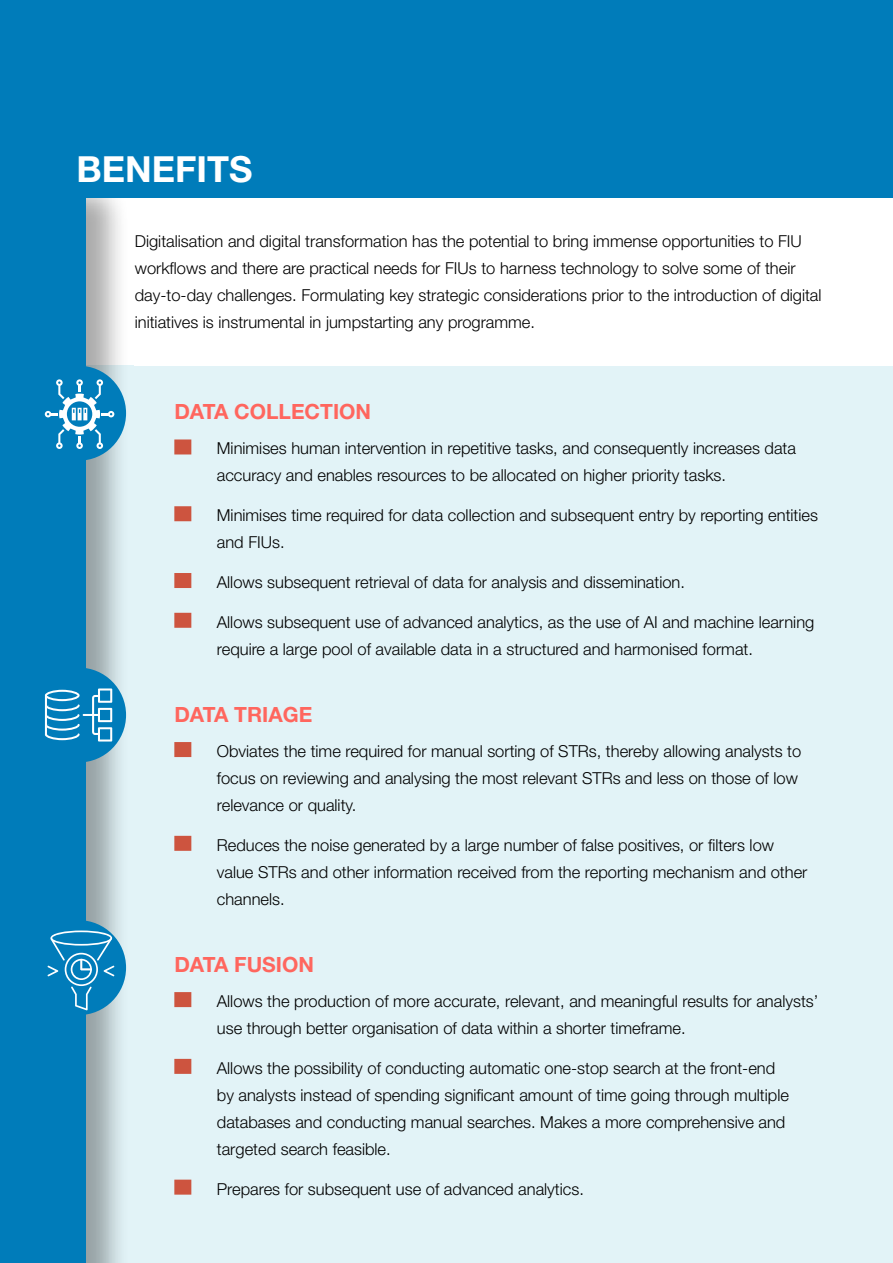
<style>
.page{position:relative;width:893px;height:1263px;background:#fff}
.page>*{position:absolute;margin:0;border:0;box-sizing:border-box;transform-origin:0 0}
.t1{font:700 36px "Helvetica Neue LT Std";color:#fff}
.t2{font:700 21px "Helvetica Neue LT Std";color:#ff665e}
.t3{font:300 16.5px/27px "Helvetica Neue LT Std";color:#000}
</style>
<div class="page">
<div style="left:77px;top:366px;width:816px;height:897px;background:#e2f3f7"></div>
<div style="left:174px;top:439px;width:17px;height:15px;background:#cd543f"></div>
<div style="left:174px;top:506px;width:17px;height:15px;background:#cd543f"></div>
<div style="left:174px;top:573px;width:17px;height:15px;background:#cd543f"></div>
<div style="left:174px;top:613px;width:17px;height:15px;background:#cd543f"></div>
<div style="left:174px;top:742px;width:17px;height:15px;background:#cd543f"></div>
<div style="left:174px;top:836px;width:17px;height:15px;background:#cd543f"></div>
<div style="left:174px;top:992px;width:17px;height:15px;background:#cd543f"></div>
<div style="left:174px;top:1059px;width:17px;height:15px;background:#cd543f"></div>
<div style="left:174px;top:1179px;width:17px;height:15px;background:#cd543f"></div>
<div style="left:0;top:176px;width:131px;height:1087px;background:#000;opacity:.33"></div>
<div style="left:0;top:197px;width:85px;height:1066px;background:#007cba"></div>
<div style="left:31px;top:366px;width:95px;height:95px;background:#007cba;border-radius:50%"></div>
<svg style="left:45px;top:379px;width:69px;height:70px"></svg>
<div style="left:31px;top:667px;width:95px;height:95px;background:#007cba;border-radius:50%"></div>
<svg style="left:45px;top:688px;width:67px;height:53px"></svg>
<div style="left:31px;top:920px;width:95px;height:95px;background:#007cba;border-radius:50%"></div>
<svg style="left:47px;top:930px;width:67px;height:80px"></svg>
<div style="left:0;top:0;width:893px;height:197px;background:#007cba"></div>
<h1 class="t1" style="left:77px;top:147px;width:178px">BENEFITS</h1>
<p class="t3" style="left:135px;top:227px;width:688px">Digitalisation and digital transformation has the potential to bring immense opportunities to FIU workflows and there are practical needs for FIUs to harness technology to solve some of their day-to-day challenges. Formulating key strategic considerations prior to the introduction of digital initiatives is instrumental in jumpstarting any programme.</p>
<p class="t2" style="left:174px;top:398px;width:198px">DATA COLLECTION</p>
<p class="t3" style="left:217px;top:435px;width:581px">Minimises human intervention in repetitive tasks, and consequently increases data accuracy and enables resources to be allocated on higher priority tasks.</p>
<p class="t3" style="left:217px;top:501px;width:603px">Minimises time required for data collection and subsequent entry by reporting entities and FIUs.</p>
<p class="t3" style="left:217px;top:568px;width:470px">Allows subsequent retrieval of data for analysis and dissemination.</p>
<p class="t3" style="left:217px;top:608px;width:599px">Allows subsequent use of advanced analytics, as the use of AI and machine learning require a large pool of available data in a structured and harmonised format.</p>
<p class="t2" style="left:174px;top:701px;width:140px">DATA TRIAGE</p>
<p class="t3" style="left:217px;top:737px;width:586px">Obviates the time required for manual sorting of STRs, thereby allowing analysts to focus on reviewing and analysing the most relevant STRs and less on those of low relevance or quality.</p>
<p class="t3" style="left:217px;top:831px;width:592px">Reduces the noise generated by a large number of false positives, or filters low value STRs and other information received from the reporting mechanism and other channels.</p>
<p class="t2" style="left:174px;top:951px;width:141px">DATA FUSION</p>
<p class="t3" style="left:217px;top:987px;width:603px">Allows the production of more accurate, relevant, and meaningful results for analysts’ use through better organisation of data within a shorter timeframe.</p>
<p class="t3" style="left:217px;top:1054px;width:574px">Allows the possibility of conducting automatic one-stop search at the front-end by analysts instead of spending significant amount of time going through multiple databases and conducting manual searches. Makes a more comprehensive and targeted search feasible.</p>
<p class="t3" style="left:217px;top:1175px;width:369px">Prepares for subsequent use of advanced analytics.</p>
</div>
